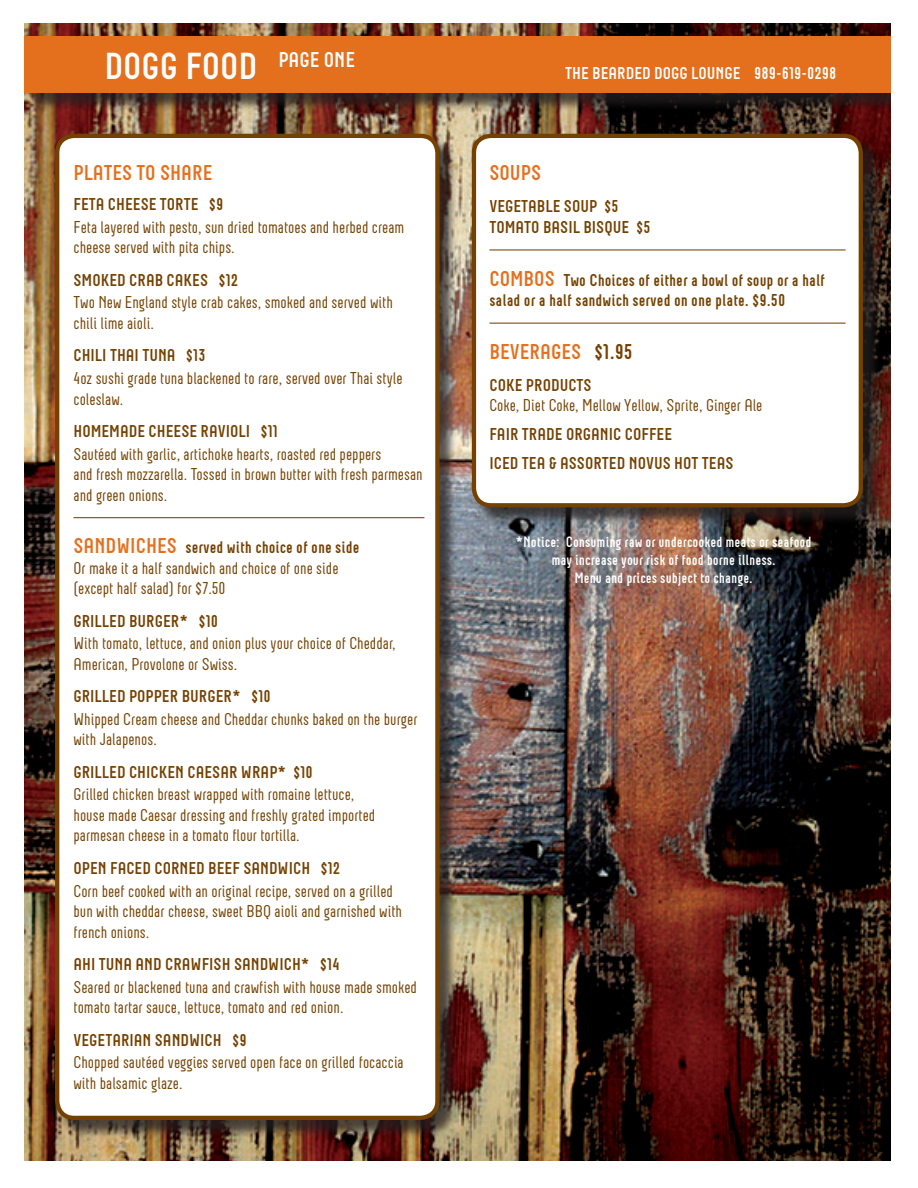
<style>
.page{position:relative;width:918px;height:1188px;background:#fff}
.page>*{position:absolute;margin:0;border:0;box-sizing:border-box;transform-origin:0 0}
.Subhead{font:700 37.5px "Neubau";color:#fff}
.Body_Copy_med_space{font:700 21.45px "Neubau";color:#e4701e}
.Heading{font:700 21.3px "Neubau";color:#e4701e}
.Heading-2{font:700 21.3px "Neubau";color:#fff}
.Body_Copy_med_space-2{font:700 21.3px "Neubau";color:#e4701e}
.Body_Copy_med_space-3{font:17.1px/20.5px "Neubau";color:#754100}
.Subhead-2{font:700 17.1px "Neubau";color:#754100}
.Body_Copy_med_space-4{font:700 17.1px/20.5px "Neubau";color:#754100}
.Subhead___large_spac{font:700 17.1px "Neubau";color:#754100}
.Heading-3{font:700 17.1px "Neubau";color:#754100}
.Subhead-3{font:700 17.1px "Neubau";color:#fff}
.Notice_Copy{font:700 15px/18px "Neubau";color:#fff;text-align:center}
.s1{font-size:21.3px;color:#e4701e}
.s2{color:#754100}
</style>
<div class="page">
<img style="left:25px;top:24px;width:866px;height:1137px">
<div style="left:27px;top:39px;width:883px;height:73px;background:#231f20;opacity:.75"></div>
<div style="left:25px;top:37px;width:866px;height:56px;background:#e4701e"></div>
<div style="left:891px;top:24px;width:27px;height:129px;background:#fff"></div>
<div style="left:57px;top:136px;width:401px;height:1003px;background:#231f20;opacity:.75"></div>
<div style="left:57px;top:136px;width:380px;height:982px;background:#fff;border-radius:17px"></div>
<div style="left:55px;top:134px;width:385px;height:986px;border:4px solid #754100;border-radius:17px"></div>
<div style="left:474px;top:136px;width:408px;height:390px;background:#231f20;opacity:.75"></div>
<div style="left:474px;top:136px;width:387px;height:369px;background:#fff;border-radius:17px"></div>
<div style="left:472px;top:134px;width:391px;height:373px;border:4px solid #754100;border-radius:17px"></div>
<hr style="left:74px;top:517px;width:350px;height:1px;background:#754100">
<hr style="left:489px;top:249px;width:357px;height:1px;background:#754100">
<hr style="left:489px;top:323px;width:357px;height:1px;background:#754100">
<p class="Subhead" style="left:104px;top:44px;width:155px">DOGG FOOD</p>
<p class="Heading-2" style="left:278px;top:47px;width:78px">PAGE ONE</p>
<p class="Heading" style="left:74px;top:160px;width:141px">PLATES TO SHARE</p>
<p class="Subhead-2" style="left:74px;top:195px;width:152px">FETA CHEESE TORTE $9</p>
<p class="Body_Copy_med_space-3" style="left:74px;top:217px;width:332px">Feta layered with pesto, sun dried tomatoes and herbed cream cheese served with pita chips.</p>
<p class="Subhead-2" style="left:74px;top:270px;width:166px">SMOKED CRAB CAKES $12</p>
<p class="Body_Copy_med_space-3" style="left:74px;top:292px;width:321px">Two New England style crab cakes, smoked and served with chili lime aioli.</p>
<p class="Subhead-2" style="left:74px;top:346px;width:133px">CHILI THAI TUNA $13</p>
<p class="Body_Copy_med_space-3" style="left:74px;top:368px;width:331px">4oz sushi grade tuna blackened to rare, served over Thai style coleslaw.</p>
<p class="Subhead-2" style="left:74px;top:421px;width:206px">HOMEMADE CHEESE RAVIOLI $11</p>
<p class="Body_Copy_med_space-3" style="left:74px;top:443px;width:351px">Sautéed with garlic, artichoke hearts, roasted red peppers<br>and fresh mozzarella. Tossed in brown butter with fresh parmesan and green onions.</p>
<p class="Heading-3" style="left:74px;top:538px;width:287px"><span class="s1">SANDWICHES</span> served with choice of one side</p>
<p class="Body_Copy_med_space-3" style="left:74px;top:558px;width:267px">Or make it a half sandwich and choice of one side (except half salad) for $7.50</p>
<p class="Subhead-2" style="left:74px;top:611px;width:146px">GRILLED BURGER* $10</p>
<p class="Body_Copy_med_space-3" style="left:74px;top:633px;width:324px">With tomato, lettuce, and onion plus your choice of Cheddar,<br>American, Provolone or Swiss.</p>
<p class="Subhead-2" style="left:74px;top:687px;width:199px">GRILLED POPPER BURGER* $10</p>
<p class="Body_Copy_med_space-3" style="left:74px;top:709px;width:346px">Whipped Cream cheese and Cheddar chunks baked on the burger with Jalapenos.</p>
<p class="Subhead-2" style="left:74px;top:762px;width:241px">GRILLED CHICKEN CAESAR WRAP* $10</p>
<p class="Body_Copy_med_space-3" style="left:74px;top:784px;width:303px">Grilled chicken breast wrapped with romaine lettuce, house made Caesar dressing and freshly grated imported parmesan cheese in a tomato flour tortilla.</p>
<p class="Subhead-2" style="left:74px;top:858px;width:268px">OPEN FACED CORNED BEEF SANDWICH $12</p>
<p class="Body_Copy_med_space-3" style="left:74px;top:880px;width:330px">Corn beef cooked with an original recipe, served on a grilled bun with cheddar cheese, sweet BBQ aioli and garnished with french onions.</p>
<p class="Subhead-2" style="left:74px;top:954px;width:268px">AHI TUNA AND CRAWFISH SANDWICH* $14</p>
<p class="Body_Copy_med_space-3" style="left:74px;top:976px;width:345px">Seared or blackened tuna and crawfish with house made smoked tomato tartar sauce, lettuce, tomato and red onion.</p>
<p class="Subhead-2" style="left:74px;top:1030px;width:175px">VEGETARIAN SANDWICH $9</p>
<p class="Body_Copy_med_space-3" style="left:74px;top:1052px;width:332px">Chopped sautéed veggies served open face on grilled focaccia with balsamic glaze.</p>
<p class="Subhead-3" style="left:565px;top:63px;width:273px">THE BEARDED DOGG LOUNGE 989-619-0298</p>
<p class="Body_Copy_med_space-2" style="left:489px;top:160px;width:53px">SOUPS</p>
<p class="Body_Copy_med_space-4" style="left:489px;top:196px;width:163px">VEGETABLE SOUP $5<br>TOMATO BASIL BISQUE $5</p>
<p class="Body_Copy_med_space-4" style="left:489px;top:269px;width:337px"><span class="s1">COMBOS</span> Two Choices of either a bowl of soup or a half salad or a half sandwich served on one plate. $9.50</p>
<p class="Body_Copy_med_space" style="left:489px;top:339px;width:145px">BEVERAGES <span class="s2">$1.95</span></p>
<p class="Subhead-2" style="left:489px;top:375px;width:104px">COKE PRODUCTS</p>
<p class="Body_Copy_med_space-3" style="left:489px;top:395px;width:275px">Coke, Diet Coke, Mellow Yellow, Sprite, Ginger Ale</p>
<p class="Subhead___large_spac" style="left:489px;top:425px;width:184px">FAIR TRADE ORGANIC COFFEE</p>
<p class="Subhead___large_spac" style="left:489px;top:454px;width:246px">ICED TEA &amp; ASSORTED NOVUS HOT TEAS</p>
<p class="Notice_Copy" style="left:516px;top:533px;width:298px">*Notice: Consuming raw or undercooked meats or seafood may increase your risk of food borne illness.</p>
<p class="Notice_Copy" style="left:574px;top:569px;width:180px">Menu and prices subject to change.</p>
</div>
